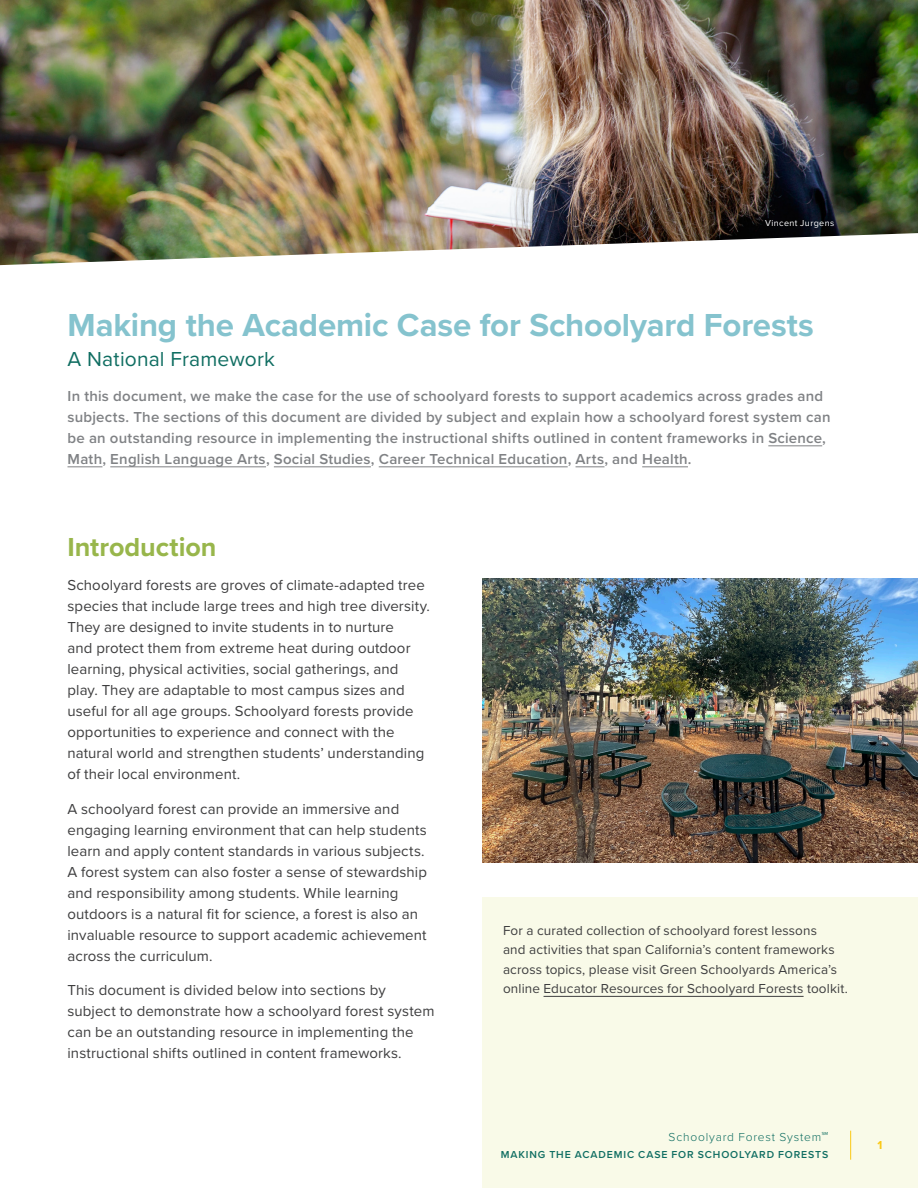
<style>
.page{position:relative;width:918px;height:1188px;background:#fff}
.page>*{position:absolute;margin:0;border:0;box-sizing:border-box;transform-origin:0 0}
.t1{font:700 33px "Proxima Nova";letter-spacing:-.005em;color:#85c3ce}
.t2{font:700 27px "Proxima Nova";letter-spacing:-.005em;color:#98b64b}
.t3{font:21px "Proxima Nova";letter-spacing:.01em;color:#106e62}
.Text{font:15px/21px "Proxima Nova";letter-spacing:.005em;color:#3e3e3f}
.Article_Summary_Text{font:600 15px/21px "Proxima Nova";letter-spacing:.015em;color:#808285}
.Callout_Text{font:13.5px/19.5px "Proxima Nova";letter-spacing:.01em;color:#3e3e3f}
.t4{font:300 12px "Proxima Nova";letter-spacing:.065em;color:#106e62}
.t5{font:700 12px "Proxima Nova";color:#fbc814}
.t6{font:600 10.5px "Proxima Nova";letter-spacing:.055em;color:#106e62}
.t7{font:600 10.5px "Proxima Nova";letter-spacing:.085em;color:#106e62}
.t8{font:9px "Proxima Nova";letter-spacing:.045em;color:#fff}
.s1{font-size:13.5px}
</style>
<div class="page">
<hr style="left:768px;top:445px;width:54px;height:1px;background:#808285">
<hr style="left:68px;top:466px;width:34px;height:1px;background:#808285">
<hr style="left:110px;top:466px;width:156px;height:1px;background:#808285">
<hr style="left:274px;top:466px;width:97px;height:1px;background:#808285">
<hr style="left:379px;top:466px;width:189px;height:1px;background:#808285">
<svg style="left:576px;top:466px;width:28px;height:1px"></svg>
<hr style="left:642px;top:466px;width:46px;height:1px;background:#808285">
<img style="left:0;top:0;width:918px;height:265px">
<img style="left:483px;top:579px;width:435px;height:283px">
<div style="left:483px;top:897px;width:435px;height:291px;background:#f9fae8"></div>
<hr style="left:544px;top:996px;width:260px;height:1px;background:#3e3e3f">
<svg style="left:850px;top:1131px;width:1px;height:29px"></svg>
<p class="t8" style="left:765px;top:217px;width:71px">Vincent Jurgens</p>
<p class="t1" style="left:68px;top:301px;width:748px">Making the Academic Case for Schoolyard Forests</p>
<p class="t3" style="left:68px;top:344px;width:209px">A National Framework</p>
<p class="Article_Summary_Text" style="left:68px;top:385px;width:765px">In this document, we make the case for the use of schoolyard forests to support academics across grades and subjects. The sections of this document are divided by subject and explain how a schoolyard forest system can be an outstanding resource in implementing the instructional shifts outlined in content frameworks in Science, Math, English Language Arts, Social Studies, Career Technical Education, Arts, and Health.</p>
<h1 class="t2" style="left:68px;top:527px;width:150px">Introduction</h1>
<p class="Text" style="left:68px;top:574px;width:364px">Schoolyard forests are groves of climate-adapted tree species that include large trees and high tree diversity.<br>They are designed to invite students in to nurture<br>and protect them from extreme heat during outdoor learning, physical activities, social gatherings, and play. They are adaptable to most campus sizes and useful for all age groups. Schoolyard forests provide opportunities to experience and connect with the natural world and strengthen students’ understanding of their local environment.</p>
<p class="Text" style="left:68px;top:798px;width:361px">A schoolyard forest can provide an immersive and engaging learning environment that can help students learn and apply content standards in various subjects.<br>A forest system can also foster a sense of stewardship and responsibility among students. While learning outdoors is a natural fit for science, a forest is also an invaluable resource to support academic achievement across the curriculum.</p>
<p class="Text" style="left:68px;top:979px;width:368px">This document is divided below into sections by subject to demonstrate how a schoolyard forest system can be an outstanding resource in implementing the instructional shifts outlined in content frameworks.</p>
<p class="Callout_Text" style="left:503px;top:920px;width:346px">For a curated collection of schoolyard forest lessons<br>and activities that span California’s content frameworks across topics, please visit Green Schoolyards America’s online Educator Resources for Schoolyard Forests toolkit.</p>
<p class="t4" style="left:669px;top:1128px;width:161px">Schoolyard Forest System<span class="s1">℠</span></p>
<p class="t7" style="left:501px;top:1147px;width:329px">MAKING THE ACADEMIC CASE FOR SCHOOLYARD FORESTS</p>
<p class="t6" style="left:518px;top:1148px;width:312px">MAKING THE ACADEMIC CASE FOR SCHOOLYARD FORESTS</p>
<p class="t5" style="left:870px;top:1137px;width:14px">11</p>
</div>
